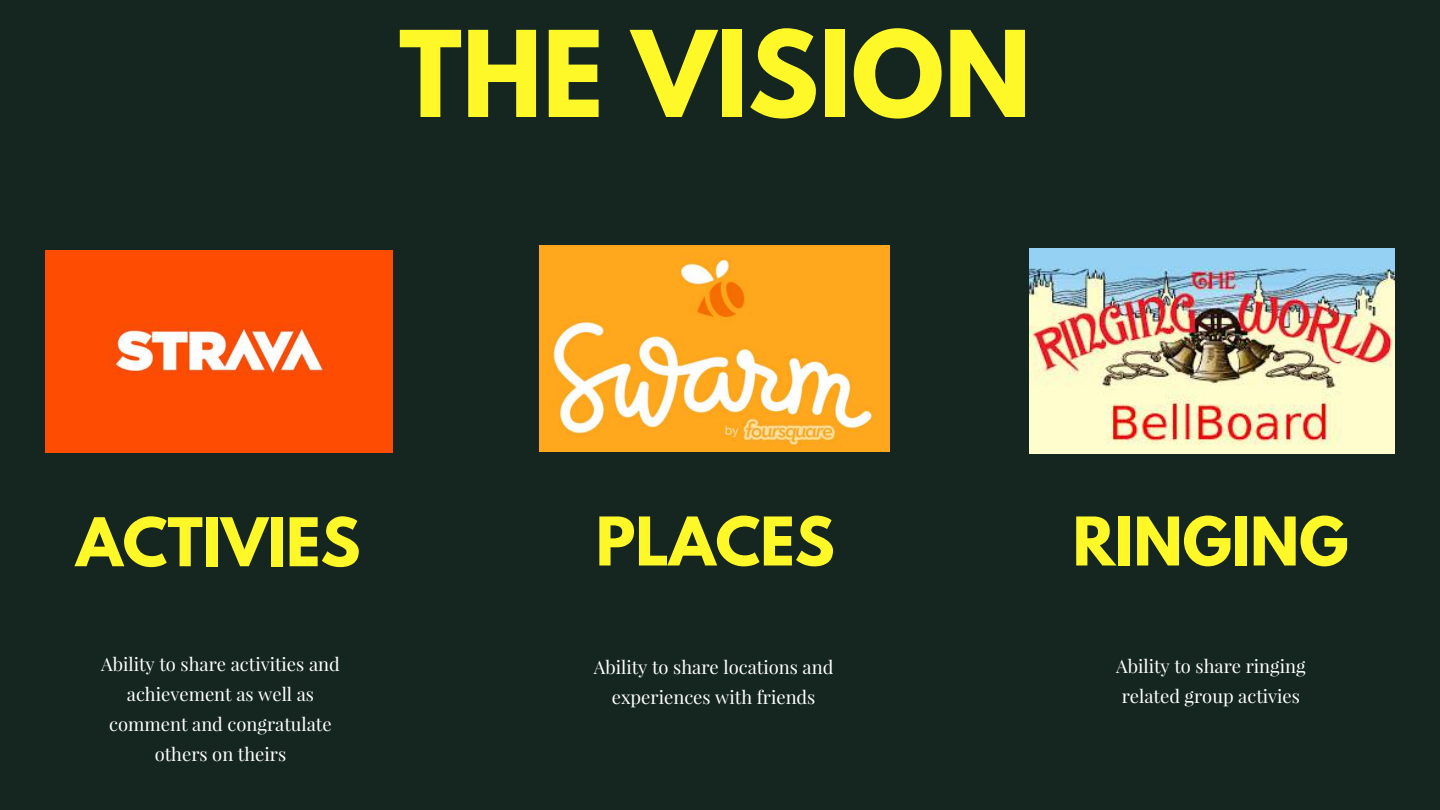
<style>
.page{position:relative;width:1440px;height:810px;background:#152620}
.page>*{position:absolute;margin:0;border:0;box-sizing:border-box;transform-origin:0 0}
.t1{font:700 105.7px "League Spartan";color:#fff829}
.t2{font:700 59.4px "League Spartan";color:#fff829}
.t3{font:18.4px/30px "Playfair Display";color:#fff;text-align:center}
</style>
<div class="page">
<img style="left:46px;top:250px;width:347px;height:202px">
<img style="left:1030px;top:248px;width:364px;height:206px">
<img style="left:539px;top:245px;width:351px;height:207px">
<h1 class="t1" style="left:399px;top:22px;width:634px">THE VISION</h1>
<h2 class="t2" style="left:76px;top:513px;width:286px">ACTIVIES</h2>
<h2 class="t2" style="left:596px;top:512px;width:240px">PLACES</h2>
<h2 class="t2" style="left:1073px;top:512px;width:277px">RINGING</h2>
<p class="t3" style="left:101px;top:648px;width:240px">Ability to share activities and achievement as well as comment and congratulate others on theirs</p>
<p class="t3" style="left:594px;top:651px;width:241px">Ability to share locations and experiences with friends</p>
<p class="t3" style="left:1116px;top:650px;width:191px">Ability to share ringing related group activies</p>
</div>
